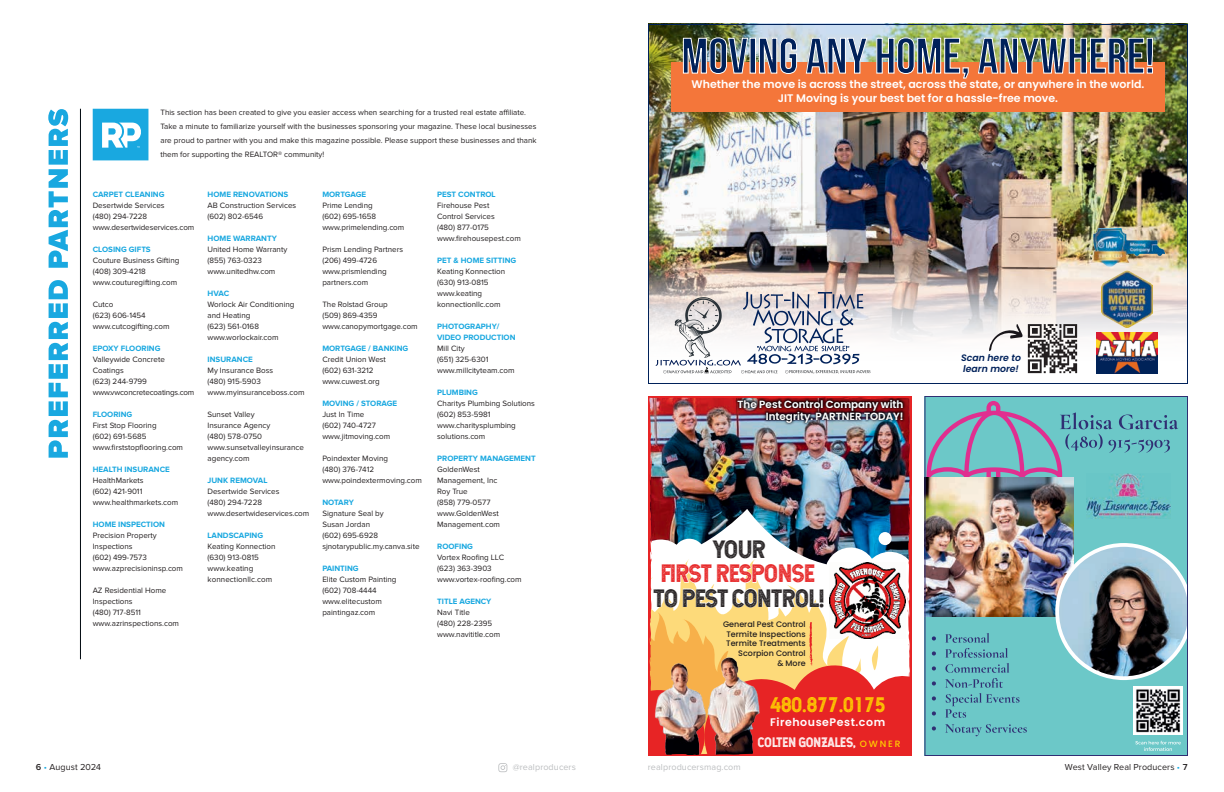
<style>
.page{position:relative;width:1224px;height:792px;background:#fff}
.page>*{position:absolute;margin:0;border:0;box-sizing:border-box;transform-origin:0 0}
.t1{font:700 49.8px "Bebas Neue";color:#00215a}
.t2{font:23.8px "Hansief Rough";letter-spacing:-.01em;color:#231f20}
.t3{font:23.8px "Hansief Rough";letter-spacing:-.01em;color:#e72425}
.t4{font:20px "Hansief Rough";color:#fece00}
.t5{font:13px "Hansief Rough";color:#fff}
.t6{font:600 11px/13.2px "Poppins";color:#fff;text-align:center}
.t7{font:600 11px "Poppins";letter-spacing:.05em;color:#fff}
.t8{font:600 10.4px/12px "Poppins";color:#fff;text-align:right}
.t9{font:italic 600 9.3px/11.2px "Poppins";color:#00215a}
.t10{font:9px "Proxima Nova";letter-spacing:.01em;color:#231f20}
.t11{font:9px "Proxima Nova";letter-spacing:.01em;color:#bcbec0}
.t12{font:8px/11px "Proxima Nova";color:#231f20}
.t13{font:700 8px/11px "Proxima Nova";color:#19a8e0}
.t14{font:500 8px/9.6px "Poppins";color:#231f20;text-align:right}
.s1{font-family:"Poppins";font-weight:500;font-size:9.1px;color:#fece00}
.s2{font-weight:600}
.s3{color:#19a8e0}
</style>
<div class="page">
<svg style="left:498px;top:763px;width:9px;height:9px"></svg>
<hr style="left:80px;top:109px;width:1px;height:550px;background:#00080f">
<svg style="left:48px;top:109px;width:20px;height:349px"></svg>
<svg style="left:93px;top:109px;width:55px;height:51px"></svg>
<img style="left:648px;top:396px;width:264px;height:139px">
<img style="left:648px;top:535px;width:264px;height:221px">
<img style="left:648px;top:24px;width:540px;height:360px">
<svg style="left:656px;top:292px;width:214px;height:82px"></svg>
<img style="left:683px;top:37px;width:65px;height:37px">
<div style="left:750px;top:38px;width:6px;height:35px;border:1px solid #fff"></div>
<svg style="left:759px;top:37px;width:38px;height:37px"></svg>
<svg style="left:806px;top:37px;width:62px;height:37px"></svg>
<img style="left:876px;top:37px;width:93px;height:42px">
<img style="left:978px;top:37px;width:175px;height:37px">
<img style="left:1090px;top:228px;width:74px;height:40px">
<img style="left:1024px;top:321px;width:56px;height:56px">
<svg style="left:989px;top:324px;width:34px;height:27px"></svg>
<img style="left:924px;top:396px;width:264px;height:360px">
<p class="t12" style="left:160px;top:106px;width:378px;line-height:14px">This section has been created to give you easier access when searching for a trusted real estate affiliate.<br>Take a minute to familiarize yourself with the businesses sponsoring your magazine. These local businesses are proud to partner with you and make this magazine possible. Please support these businesses and thank them for supporting the REALTOR® community!</p>
<p class="t13" style="left:93px;top:189px;width:73px">CARPET CLEANING</p>
<p class="t12" style="left:93px;top:200px;width:103px">Desertwide Services<br>(480) 294-7228 www.desertwideservices.com</p>
<p class="t13" style="left:93px;top:244px;width:60px">CLOSING GIFTS</p>
<p class="t12" style="left:93px;top:255px;width:88px">Couture Business Gifting (408) 309-4218 www.couturegifting.com</p>
<p class="t12" style="left:93px;top:299px;width:78px">Cutco<br>(623) 606-1454 www.cutcogifting.com</p>
<p class="t13" style="left:93px;top:343px;width:69px">EPOXY FLOORING</p>
<p class="t12" style="left:93px;top:354px;width:103px">Valleywide Concrete<br>Coatings<br>(623) 244-9799 www.vwconcretecoatings.com</p>
<p class="t13" style="left:93px;top:409px;width:41px">FLOORING</p>
<p class="t12" style="left:93px;top:420px;width:92px">First Stop Flooring<br>(602) 691-5685 www.firststopflooring.com</p>
<p class="t13" style="left:93px;top:464px;width:79px">HEALTH INSURANCE</p>
<p class="t12" style="left:93px;top:475px;width:87px">HealthMarkets<br>(602) 421-9011 www.healthmarkets.com</p>
<p class="t13" style="left:93px;top:519px;width:74px">HOME INSPECTION</p>
<p class="t12" style="left:93px;top:530px;width:92px">Precision Property<br>Inspections<br>(602) 499-7573 www.azprecisioninsp.com</p>
<p class="t12" style="left:93px;top:585px;width:88px">AZ Residential Home<br>Inspections<br>(480) 717-8511 www.azrinspections.com</p>
<p class="t13" style="left:208px;top:189px;width:82px">HOME RENOVATIONS</p>
<p class="t12" style="left:208px;top:200px;width:90px">AB Construction Services (602) 802-6546</p>
<p class="t13" style="left:208px;top:233px;width:71px">HOME WARRANTY</p>
<p class="t12" style="left:208px;top:244px;width:81px">United Home Warranty (855) 763-0323 www.unitedhw.com</p>
<p class="t13" style="left:208px;top:288px;width:23px">HVAC</p>
<p class="t12" style="left:208px;top:299px;width:88px">Worlock Air Conditioning and Heating<br>(623) 561-0168 www.worlockair.com</p>
<p class="t13" style="left:208px;top:354px;width:47px">INSURANCE</p>
<p class="t12" style="left:208px;top:365px;width:98px">My Insurance Boss<br>(480) 915-5903 www.myinsuranceboss.com</p>
<p class="t12" style="left:208px;top:409px;width:98px">Sunset Valley<br>Insurance Agency<br>(480) 578-0750 www.sunsetvalleyinsurance agency.com</p>
<p class="t13" style="left:208px;top:475px;width:62px">JUNK REMOVAL</p>
<p class="t12" style="left:208px;top:486px;width:103px">Desertwide Services<br>(480) 294-7228 www.desertwideservices.com</p>
<p class="t13" style="left:208px;top:530px;width:57px">LANDSCAPING</p>
<p class="t12" style="left:208px;top:541px;width:69px">Keating Konnection (630) 913-0815 www.keating konnectionllc.com</p>
<p class="t13" style="left:322px;top:189px;width:45px">MORTGAGE</p>
<p class="t12" style="left:322px;top:200px;width:83px">Prime Lending<br>(602) 695-1658 www.primelending.com</p>
<p class="t12" style="left:322px;top:244px;width:82px">Prism Lending Partners (206) 499-4726 www.prismlending partners.com</p>
<p class="t12" style="left:322px;top:299px;width:97px">The Rolstad Group<br>(509) 869-4359 www.canopymortgage.com</p>
<p class="t13" style="left:322px;top:343px;width:88px">MORTGAGE / BANKING</p>
<p class="t12" style="left:322px;top:354px;width:65px">Credit Union West (602) 631-3212 www.cuwest.org</p>
<p class="t13" style="left:322px;top:398px;width:76px">MOVING / STORAGE</p>
<p class="t12" style="left:322px;top:409px;width:69px">Just In Time<br>(602) 740-4727 www.jitmoving.com</p>
<p class="t12" style="left:322px;top:453px;width:101px">Poindexter Moving<br>(480) 376-7412 www.poindextermoving.com</p>
<p class="t13" style="left:322px;top:497px;width:33px">NOTARY</p>
<p class="t12" style="left:322px;top:508px;width:99px">Signature Seal by<br>Susan Jordan<br>(602) 695-6928 sjnotarypublic.my.canva.site</p>
<p class="t13" style="left:322px;top:563px;width:38px">PAINTING</p>
<p class="t12" style="left:322px;top:574px;width:76px">Elite Custom Painting (602) 708-4444 www.elitecustom paintingaz.com</p>
<p class="t13" style="left:437px;top:189px;width:60px">PEST CONTROL</p>
<p class="t12" style="left:437px;top:200px;width:85px">Firehouse Pest<br>Control Services<br>(480) 877-0175 www.firehousepest.com</p>
<p class="t13" style="left:437px;top:255px;width:81px">PET &amp; HOME SITTING</p>
<p class="t12" style="left:437px;top:266px;width:69px">Keating Konnection (630) 913-0815 www.keating konnectionllc.com</p>
<p class="t13" style="left:437px;top:321px;width:80px">PHOTOGRAPHY/<br>VIDEO PRODUCTION</p>
<p class="t12" style="left:437px;top:343px;width:79px">Mill City<br>(651) 325-6301 www.millcityteam.com</p>
<p class="t13" style="left:437px;top:387px;width:42px">PLUMBING</p>
<p class="t12" style="left:437px;top:398px;width:99px">Charitys Plumbing Solutions (602) 853-5981 www.charitysplumbing solutions.com</p>
<p class="t13" style="left:437px;top:453px;width:100px">PROPERTY MANAGEMENT</p>
<p class="t12" style="left:437px;top:464px;width:64px">GoldenWest<br>Management, Inc<br>Roy True<br>(858) 779-0577 www.GoldenWest<br>Management.com</p>
<p class="t13" style="left:437px;top:541px;width:37px">ROOFING</p>
<p class="t12" style="left:437px;top:552px;width:86px">Vortex Roofing LLC (623) 363-3903 www.vortex-roofing.com</p>
<p class="t13" style="left:437px;top:596px;width:56px">TITLE AGENCY</p>
<p class="t12" style="left:437px;top:607px;width:64px">Navi Title<br>(480) 228-2395 www.navititle.com</p>
<h1 class="t1" style="left:681px;top:29px;width:475px">MOVING ANY HOME, ANYWHERE!</h1>
<h3 class="t6" style="left:692px;top:78px;width:454px">Whether the move is across the street, across the state, or anywhere in the world.<br>JIT Moving is your best bet for a hassle-free move.</h3>
<h3 class="t8" style="left:738px;top:398px;width:167px">The Pest Control Company with<br>Integrity. PARTNER TODAY!</h3>
<h2 class="t2" style="left:713px;top:534px;width:54px">YOUR</h2>
<h2 class="t3" style="left:660px;top:558px;width:156px">FIRST RESPONSE</h2>
<h2 class="t2" style="left:654px;top:583px;width:172px">TO PEST CONTROL!</h2>
<p class="t14" style="left:723px;top:620px;width:84px">General Pest Control<br>Termite Inspections<br>Termite Treatments<br>Scorpion Control<br>&amp; More</p>
<h3 class="t4" style="left:770px;top:692px;width:117px">480.877.0175</h3>
<h3 class="t7" style="left:770px;top:715px;width:117px">FirehousePest.com</h3>
<h3 class="t5" style="left:758px;top:734px;width:144px">COLTEN GONZALES, <span class="s1">O W N E R</span></h3>
<p class="t9" style="left:961px;top:352px;width:61px">Scan here to learn more!</p>
<p class="t10" style="left:36px;top:762px;width:67px"><span class="s2">6</span> <span class="s3">•</span> August 2024</p>
<p class="t11" style="left:513px;top:762px;width:65px">@realproducers</p>
<p class="t11" style="left:648px;top:762px;width:94px">realproducersmag.com</p>
<p class="t10" style="left:1065px;top:762px;width:125px">West Valley Real Producers <span class="s3">•</span> <span class="s2">7</span></p>
</div>
